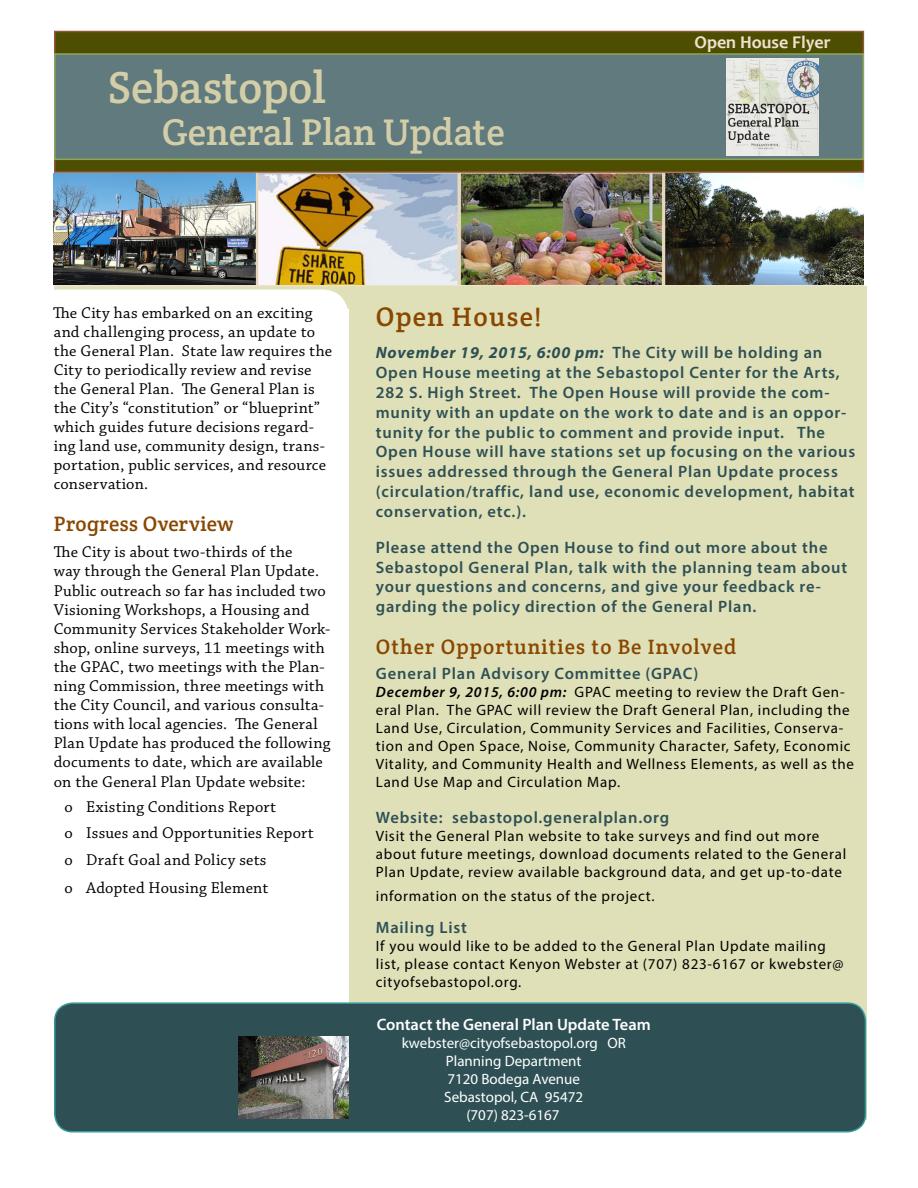
<style>
.page{position:relative;width:918px;height:1188px;background:#fff}
.page>*{position:absolute;margin:0;border:0;box-sizing:border-box;transform-origin:0 0}
.t1{font:45px "Crete Round";color:#d3cea8}
.t2{font:37.5px "Crete Round";color:#d3cea8}
.Sidebar{font:27px "Crete Round";letter-spacing:.05em;color:#894700}
.Sidebar-2{font:21px "Crete Round";letter-spacing:.05em;color:#894700}
.Body{font:21px "Crete Round";letter-spacing:.01em;color:#894700}
.t3{font:700 18px "Candara";color:#ede2d0}
.Body-2{font:16.5px/19px "Chaparral Pro";letter-spacing:.015em;color:#000}
.Sidebar-3{font:600 16.5px/19.8px "Myriad Pro";letter-spacing:.05em;color:#2e5054}
.t4{font:600 16.5px "Myriad Pro";color:#fff}
.Sidebar-4{font:15px/18px "Myriad Pro";letter-spacing:.05em;color:#000}
.t5{font:15px "Myriad Pro";color:#fff}
.s1{font-weight:700;font-style:italic}
.s2{font-weight:600;font-style:italic}
</style>
<div class="page">
<img style="left:54px;top:173px;width:810px;height:111px">
<div style="left:54px;top:31px;width:810px;height:142px;background:#4e4e00;border:1px solid #955539"></div>
<div style="left:54px;top:53px;width:810px;height:107px;background:#607a7d;border:2px solid #8ea656"></div>
<svg style="left:54px;top:285px;width:810px;height:24px;background:#e7e2c7"></svg>
<img style="left:727px;top:58px;width:91px;height:97px">
<div style="left:349px;top:286px;width:517px;height:834px;background:#e0e0b8"></div>
<div style="left:32px;top:290px;width:317px;height:860px;background:#fff;border-radius:27px"></div>
<div style="left:55px;top:1003px;width:811px;height:129px;background:#2e5054;border-radius:18px"></div>
<div style="left:54px;top:1002px;width:812px;height:130px;border:2px solid #339a99;border-radius:18px"></div>
<img style="left:238px;top:1036px;width:110px;height:83px">
<h1 class="t1" style="left:108px;top:58px;width:220px">Sebastopol</h1>
<h2 class="t2" style="left:162px;top:108px;width:345px">General Plan Update</h2>
<p class="t3" style="left:694px;top:31px;width:138px">Open House Flyer</p>
<p class="Body-2" style="left:53px;top:304px;width:281px">The City has embarked on an exciting and challenging process, an update to the General Plan. State law requires the City to periodically review and revise the General Plan. The General Plan is the City’s “constitution” or “blueprint” which guides future decisions regard&shy;ing land use, community design, trans&shy;portation, public services, and resource conservation.</p>
<p class="Body" style="left:54px;top:510px;width:181px">Progress Overview</p>
<p class="Body-2" style="left:54px;top:543px;width:278px">The City is about two-thirds of the<br>way through the General Plan Update.<br>Public outreach so far has included two Visioning Workshops, a Housing and Community Services Stakeholder Work&shy;shop, online surveys, 11 meetings with the GPAC, two meetings with the Plan&shy;ning Commission, three meetings with the City Council, and various consulta&shy;tions with local agencies. The General Plan Update has produced the following documents to date, which are available on the General Plan Update website:</p>
<p class="Body-2" style="left:65px;top:798px;width:213px">o Existing Conditions Report</p>
<p class="Body-2" style="left:65px;top:824px;width:251px">o Issues and Opportunities Report</p>
<p class="Body-2" style="left:65px;top:851px;width:204px">o Draft Goal and Policy sets</p>
<p class="Body-2" style="left:65px;top:879px;width:205px">o Adopted Housing Element</p>
<p class="Sidebar" style="left:376px;top:300px;width:167px">Open House!</p>
<p class="Sidebar-3" style="left:376px;top:343px;width:481px"><span class="s1">November 19, 2015, 6:00 pm:</span> The City will be holding an Open House meeting at the Sebastopol Center for the Arts, 282 S. High Street. The Open House will provide the com&shy;munity with an update on the work to date and is an oppor&shy;tunity for the public to comment and provide input. The Open House will have stations set up focusing on the various issues addressed through the General Plan Update process (circulation/traffic, land use, economic development, habitat conservation, etc.).</p>
<p class="Sidebar-3" style="left:376px;top:537px;width:473px">Please attend the Open House to find out more about the Sebastopol General Plan, talk with the planning team about your questions and concerns, and give your feedback re&shy;garding the policy direction of the General Plan.</p>
<p class="Sidebar-2" style="left:376px;top:633px;width:362px">Other Opportunities to Be Involved</p>
<p class="Sidebar-3" style="left:376px;top:663px;width:324px">General Plan Advisory Committee (GPAC)</p>
<p class="Sidebar-4" style="left:376px;top:683px;width:480px"><span class="s2">December 9, 2015, 6:00 pm:</span> GPAC meeting to review the Draft Gen&shy;eral Plan. The GPAC will review the Draft General Plan, including the Land Use, Circulation, Community Services and Facilities, Conserva&shy;tion and Open Space, Noise, Community Character, Safety, Economic Vitality, and Community Health and Wellness Elements, as well as the Land Use Map and Circulation Map.</p>
<p class="Sidebar-3" style="left:376px;top:807px;width:295px">Website: sebastopol.generalplan.org</p>
<p class="Sidebar-4" style="left:376px;top:827px;width:472px">Visit the General Plan website to take surveys and find out more about future meetings, download documents related to the General<br>Plan Update, review available background data, and get up-to-date</p>
<p class="Sidebar-4" style="left:376px;top:887px;width:280px">information on the status of the project.</p>
<p class="Sidebar-3" style="left:376px;top:918px;width:93px">Mailing List</p>
<p class="Sidebar-4" style="left:376px;top:937px;width:469px">If you would like to be added to the General Plan Update mailing list, please contact Kenyon Webster at (707) 823-6167 or kwebster@ cityofsebastopol.org.</p>
<p class="t4" style="left:377px;top:1014px;width:276px">Contact the General Plan Update Team</p>
<p class="t5" style="left:402px;top:1034px;width:226px">kwebster@cityofsebastopol.org OR</p>
<p class="t5" style="left:446px;top:1052px;width:137px">Planning Department</p>
<p class="t5" style="left:447px;top:1070px;width:134px">7120 Bodega Avenue</p>
<p class="t5" style="left:444px;top:1088px;width:141px">Sebastopol, CA 95472</p>
<p class="t5" style="left:466px;top:1106px;width:95px">(707) 823-6167</p>
</div>
